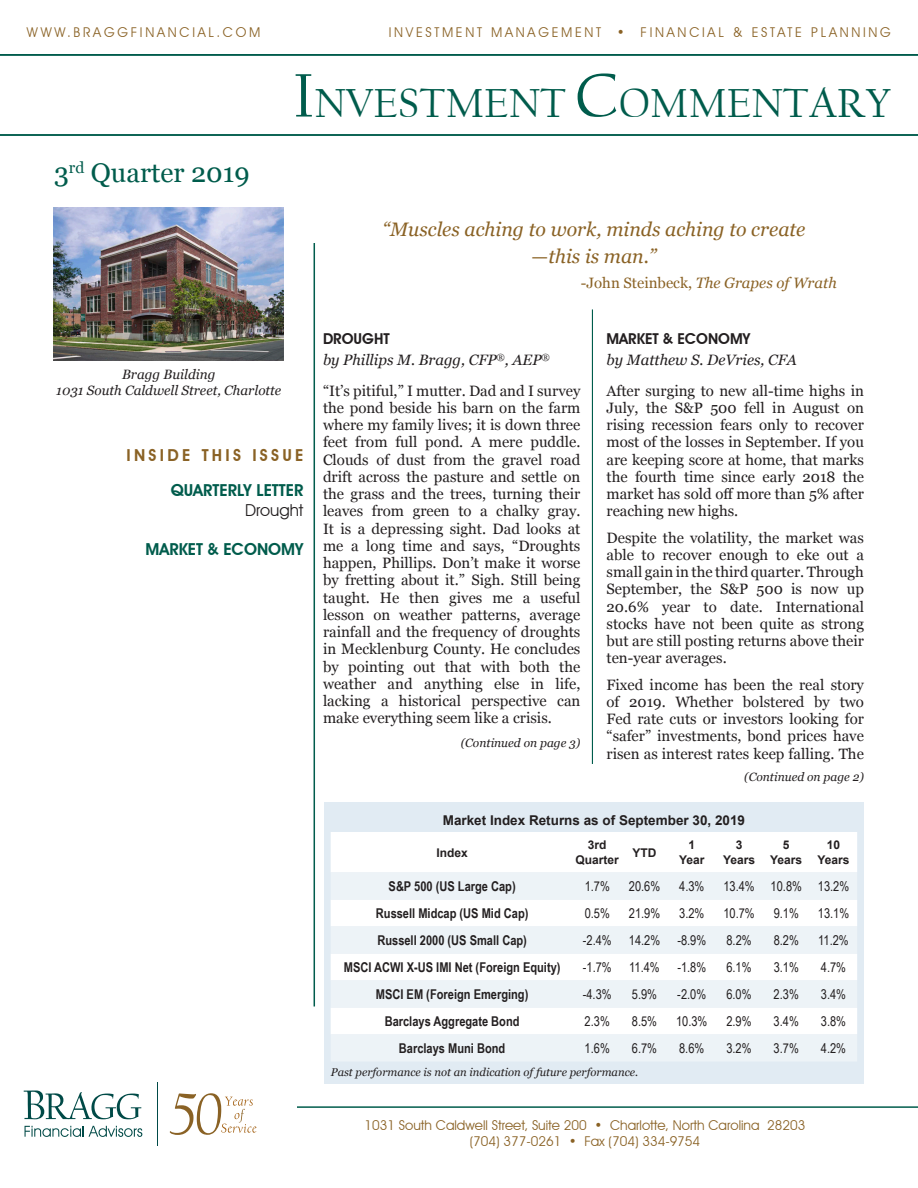
<style>
.page{position:relative;width:918px;height:1188px;background:#fff}
.page>*{position:absolute;margin:0;border:0;box-sizing:border-box;transform-origin:0 0}
.t1{font:42.6px "Californian FB";color:#005c4c}
.t2{font:27px "Georgia";color:#005c4c}
.t3{font:italic 19.5px/27px "Georgia";color:#8a6225;text-align:center}
.t4{font:600 16.5px "Avant Garde IT Cby BT";color:#005c4c}
.t5{font:600 16.5px "Avant Garde IT Cby BT";letter-spacing:.2em;color:#8a6225}
.t6{font:16.5px "Avant Garde IT Cby BT";color:#231f20}
.t7{font:15px/17.2px "Georgia";color:#231f20;text-align:justify}
.t8{font:italic 15px "Georgia";color:#8a6225}
.t9{font:italic 15px "Georgia";color:#231f20}
.t10{font:600 15px "Avant Garde IT Cby BT";color:#231f20}
.t11{font:13.5px "Arial Narrow";color:#231f20}
.t12{font:700 13.5px "Arial Narrow";color:#231f20}
.t13{font:13.5px/16.2px "Avant Garde IT Cby BT";color:#8a6225;text-align:center}
.t14{font:13.5px "Avant Garde IT Cby BT";letter-spacing:.2em;color:#8a6225}
.t15{font:italic 13.5px/16.2px "Georgia";color:#231f20;text-align:center}
.t16{font:700 13.5px "Arial";color:#231f20}
.t17{font:700 12px/14.4px "Arial";color:#231f20;text-align:center}
.t18{font:italic 12px "Georgia";color:#231f20}
.t19{font:italic 11.25px "Georgia";color:#231f20}
.s1{font-size:63.75px}
.s2{font-style:normal}
.s3{font-style:italic}
</style>
<div class="page">
<hr style="left:0;top:54px;width:918px;height:2px;background:#005c4c">
<hr style="left:0;top:134px;width:918px;height:2px;background:#005c4c">
<hr style="left:314px;top:243px;width:1px;height:763px;background:#005c4c">
<hr style="left:297px;top:1106px;width:621px;height:2px;background:#005c4c">
<svg style="left:24px;top:1091px;width:117px;height:28px"></svg>
<svg style="left:25px;top:1126px;width:117px;height:11px"></svg>
<hr style="left:157px;top:1082px;width:1px;height:63px;background:#004a47">
<svg style="left:170px;top:1093px;width:87px;height:42px"></svg>
<img style="left:54px;top:208px;width:230px;height:153px">
<hr style="left:592px;top:309px;width:1px;height:455px;background:#005c4c">
<div style="left:324px;top:802px;width:540px;height:281px;background:#e1ebf3"></div>
<div style="left:331px;top:832px;width:526px;height:41px;background:#fff"></div>
<svg style="left:331px;top:873px;width:526px;height:188px;fill:#edf3f7"></svg>
<p class="t14" style="left:27px;top:24px;width:235px">WWW.BRAGGFINANCIAL.COM</p>
<p class="t14" style="left:389px;top:24px;width:504px">INVESTMENT MANAGEMENT • FINANCIAL &amp; ESTATE PLANNING</p>
<h2 class="t2" style="left:54px;top:157px;width:197px">3<sup>rd</sup> Quarter 2019</h2>
<h1 class="t1" style="left:293px;top:79px;width:599px"><span class="s1">I</span>NVESTMENT <span class="s1">C</span>OMMENTARY</h1>
<h3 class="t3" style="left:383px;top:216px;width:424px">“Muscles aching to work, minds aching to create <span class="s2">—</span>this is man.”</h3>
<p class="t8" style="left:581px;top:273px;width:257px"><span class="s2">-John Steinbeck,</span> The Grapes of Wrath</p>
<p class="t15" style="left:56px;top:367px;width:227px">Bragg Building<br>1031 South Caldwell Street, Charlotte</p>
<p class="t5" style="left:127px;top:445px;width:178px">INSIDE THIS ISSUE</p>
<p class="t4" style="left:171px;top:480px;width:134px">QUARTERLY LETTER</p>
<p class="t6" style="left:245px;top:500px;width:60px">Drought</p>
<p class="t4" style="left:145px;top:539px;width:159px">MARKET &amp; ECONOMY</p>
<p class="t10" style="left:323px;top:330px;width:68px">DROUGHT</p>
<p class="t7" style="left:323px;top:345px;width:259px;line-height:30.8px"><span class="s3">by Phillips M. Bragg, CFP</span><sup>®</sup><span class="s3">, AEP</span><sup>® </sup>“It’s pitiful,” I mutter. Dad and I survey</p>
<p class="t7" style="left:323px;top:399px;width:259px">the pond beside his barn on the farm where my family lives; it is down three feet from full pond. A mere puddle.<br>Clouds of dust from the gravel road drift across the pasture and settle on the grass and the trees, turning their leaves from green to a chalky gray.<br>It is a depressing sight. Dad looks at me a long time and says, “Droughts happen, Phillips. Don’t make it worse by fretting about it.” Sigh. Still being taught. He then gives me a useful lesson on weather patterns, average rainfall and the frequency of droughts in Mecklenburg County. He concludes by pointing out that with both the weather and anything else in life, lacking a historical perspective can make everything seem like a crisis.</p>
<p class="t18" style="left:461px;top:735px;width:121px">(Continued on page 3)</p>
<p class="t10" style="left:607px;top:330px;width:145px">MARKET &amp; ECONOMY</p>
<p class="t9" style="left:607px;top:350px;width:192px">by Matthew S. DeVries, CFA</p>
<p class="t7" style="left:607px;top:382px;width:259px">After surging to new all-time highs in July, the S&amp;P 500 fell in August on rising recession fears only to recover most of the losses in September. If you are keeping score at home, that marks the fourth time since early 2018 the market has sold off more than 5% after reaching new highs.</p>
<p class="t7" style="left:607px;top:529px;width:259px">Despite the volatility, the market was able to recover enough to eke out a small gain in the third quarter. Through September, the S&amp;P 500 is now up 20.6% year to date. International stocks have not been quite as strong but are still posting returns above their ten-year averages.</p>
<p class="t7" style="left:607px;top:676px;width:259px">Fixed income has been the real story of 2019. Whether bolstered by two Fed rate cuts or investors looking for “safer” investments, bond prices have risen as interest rates keep falling. The</p>
<p class="t18" style="left:744px;top:770px;width:121px">(Continued on page 2)</p>
<p class="t16" style="left:443px;top:811px;width:304px">Market Index Returns as of September 30, 2019</p>
<p class="t17" style="left:437px;top:845px;width:33px">Index</p>
<p class="t17" style="left:576px;top:838px;width:45px">3rd<br>Quarter</p>
<p class="t17" style="left:633px;top:845px;width:25px">YTD</p>
<p class="t17" style="left:679px;top:838px;width:27px">1<br>Year</p>
<p class="t17" style="left:723px;top:838px;width:34px">3<br>Years</p>
<p class="t17" style="left:770px;top:838px;width:34px">5<br>Years</p>
<p class="t17" style="left:818px;top:838px;width:34px">10<br>Years</p>
<p class="t12" style="left:389px;top:876px;width:129px">S&amp;P 500 (US Large Cap)</p>
<p class="t11" style="left:585px;top:876px;width:27px">1.7%</p>
<p class="t11" style="left:629px;top:876px;width:33px">20.6%</p>
<p class="t11" style="left:679px;top:876px;width:27px">4.3%</p>
<p class="t11" style="left:723px;top:876px;width:127px">13.4% 10.8% 13.2%</p>
<p class="t12" style="left:376px;top:903px;width:154px">Russell Midcap (US Mid Cap)</p>
<p class="t11" style="left:585px;top:903px;width:27px">0.5%</p>
<p class="t11" style="left:629px;top:903px;width:33px">21.9%</p>
<p class="t11" style="left:679px;top:903px;width:27px">3.2%</p>
<p class="t11" style="left:723px;top:903px;width:33px">10.7%</p>
<p class="t11" style="left:774px;top:903px;width:27px">9.1%</p>
<p class="t11" style="left:818px;top:903px;width:33px">13.1%</p>
<p class="t12" style="left:377px;top:930px;width:151px">Russell 2000 (US Small Cap)</p>
<p class="t11" style="left:583px;top:930px;width:30px">-2.4%</p>
<p class="t11" style="left:629px;top:930px;width:33px">14.2%</p>
<p class="t11" style="left:677px;top:930px;width:30px">-8.9%</p>
<p class="t11" style="left:726px;top:930px;width:27px">8.2%</p>
<p class="t11" style="left:774px;top:930px;width:27px">8.2%</p>
<p class="t11" style="left:818px;top:930px;width:32px">11.2%</p>
<p class="t12" style="left:344px;top:957px;width:218px">MSCI ACWI X-US IMI Net (Foreign Equity)</p>
<p class="t11" style="left:583px;top:957px;width:30px">-1.7%</p>
<p class="t11" style="left:629px;top:957px;width:32px">11.4%</p>
<p class="t11" style="left:677px;top:957px;width:30px">-1.8%</p>
<p class="t11" style="left:726px;top:957px;width:27px">6.1%</p>
<p class="t11" style="left:774px;top:957px;width:27px">3.1%</p>
<p class="t11" style="left:821px;top:957px;width:27px">4.7%</p>
<p class="t12" style="left:376px;top:984px;width:154px">MSCI EM (Foreign Emerging)</p>
<p class="t11" style="left:583px;top:984px;width:30px">-4.3%</p>
<p class="t11" style="left:632px;top:984px;width:27px">5.9%</p>
<p class="t11" style="left:677px;top:984px;width:30px">-2.0%</p>
<p class="t11" style="left:726px;top:984px;width:27px">6.0%</p>
<p class="t11" style="left:774px;top:984px;width:27px">2.3%</p>
<p class="t11" style="left:821px;top:984px;width:27px">3.4%</p>
<p class="t12" style="left:385px;top:1011px;width:136px">Barclays Aggregate Bond</p>
<p class="t11" style="left:585px;top:1011px;width:27px">2.3%</p>
<p class="t11" style="left:632px;top:1011px;width:27px">8.5%</p>
<p class="t11" style="left:676px;top:1011px;width:33px">10.3%</p>
<p class="t11" style="left:726px;top:1011px;width:27px">2.9%</p>
<p class="t11" style="left:774px;top:1011px;width:27px">3.4%</p>
<p class="t11" style="left:821px;top:1011px;width:27px">3.8%</p>
<p class="t12" style="left:399px;top:1038px;width:108px">Barclays Muni Bond</p>
<p class="t11" style="left:585px;top:1038px;width:27px">1.6%</p>
<p class="t11" style="left:632px;top:1038px;width:27px">6.7%</p>
<p class="t11" style="left:679px;top:1038px;width:27px">8.6%</p>
<p class="t11" style="left:726px;top:1038px;width:27px">3.2%</p>
<p class="t11" style="left:774px;top:1038px;width:27px">3.7%</p>
<p class="t11" style="left:821px;top:1038px;width:27px">4.2%</p>
<p class="t19" style="left:331px;top:1065px;width:309px">Past performance is not an indication of future performance.</p>
<p class="t13" style="left:365px;top:1117px;width:442px">1031 South Caldwell Street, Suite 200 • Charlotte, North Carolina 28203 (704) 377-0261 • Fax (704) 334-9754</p>
</div>
